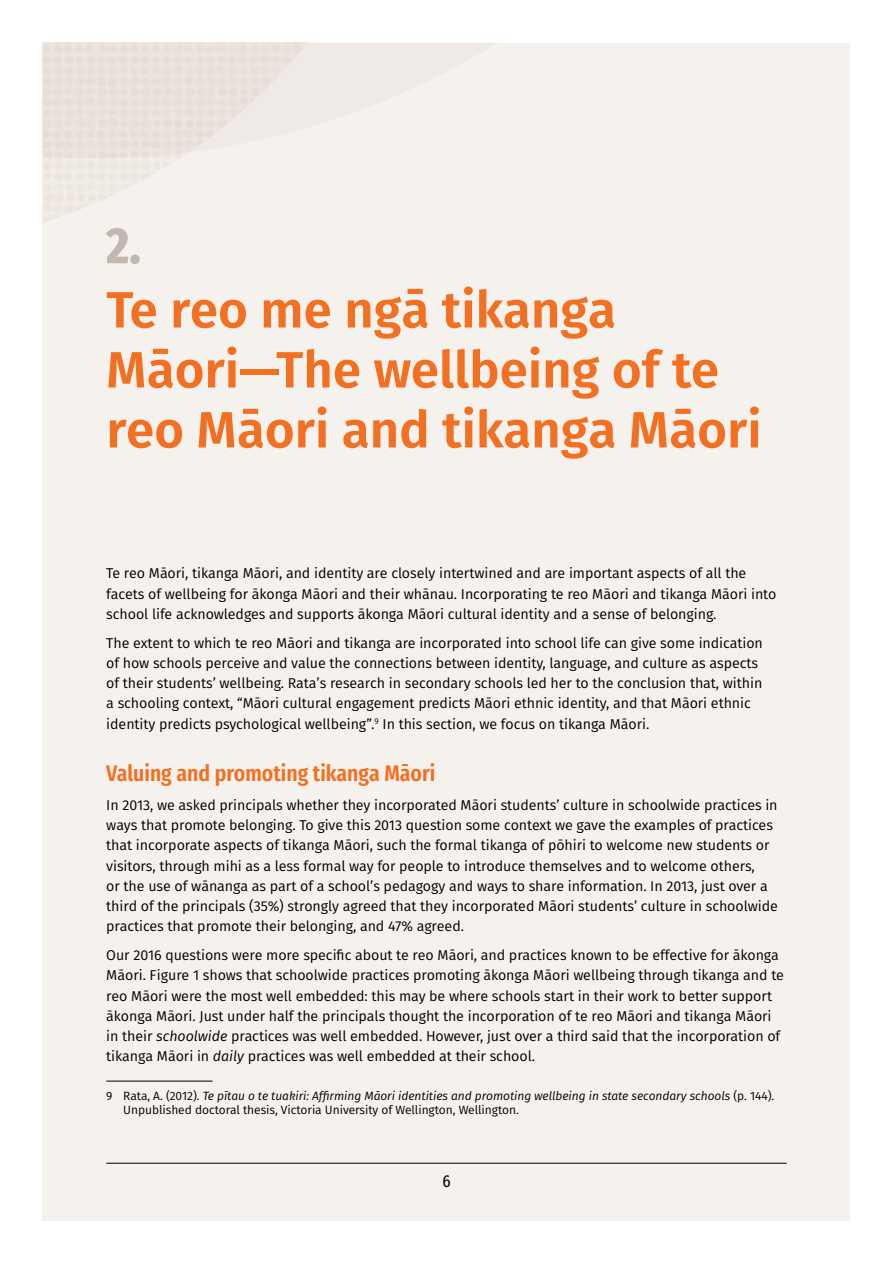
<style>
.page{position:relative;width:893px;height:1263px;background:#fff}
.page>*{position:absolute;margin:0;border:0;box-sizing:border-box;transform-origin:0 0}
.t1{font:600 51px/60px "Fira Sans";color:#f36f21}
.t2{font:800 51px "Fira Sans Condensed";color:#c1b8af}
.t3{font:600 22.5px "Fira Sans Condensed";color:#f36f21}
.t4{font:17.25px "Fira Sans Condensed";color:#000}
.t5{font:14.25px/20.2px "Fira Sans";letter-spacing:-.005em;color:#000}
.t6{font:12px/14.4px "Fira Sans";letter-spacing:-.005em;color:#000}
.s1{font-style:italic}
</style>
<div class="page">
<div style="left:43px;top:43px;width:807px;height:1177px;background:#f5f2ee"></div>
<svg style="left:43px;top:43px;width:265px;height:115px;fill:#ebe3de"></svg>
<hr style="left:106px;top:1163px;width:681px;height:1px;background:#000">
<hr style="left:106px;top:1081px;width:107px;height:1px;background:#000">
<h1 class="t2" style="left:106px;top:199px;width:36px">2.</h1>
<h1 class="t1" style="left:106px;top:277px;width:657px">Te reo me ngā tikanga<br>Māori—The wellbeing of te reo Māori and tikanga Māori</h1>
<p class="t5" style="left:106px;top:563px;width:672px">Te reo Māori, tikanga Māori, and identity are closely intertwined and are important aspects of all the facets of wellbeing for ākonga Māori and their whānau. Incorporating te reo Māori and tikanga Māori into school life acknowledges and supports ākonga Māori cultural identity and a sense of belonging.</p>
<p class="t5" style="left:106px;top:632px;width:658px">The extent to which te reo Māori and tikanga are incorporated into school life can give some indication of how schools perceive and value the connections between identity, language, and culture as aspects of their students’ wellbeing. Rata’s research in secondary schools led her to the conclusion that, within a schooling context, “Māori cultural engagement predicts Māori ethnic identity, and that Māori ethnic identity predicts psychological wellbeing”.<sup>9</sup> In this section, we focus on tikanga Māori.</p>
<h2 class="t3" style="left:106px;top:753px;width:331px">Valuing and promoting tikanga Māori</h2>
<p class="t5" style="left:106px;top:794px;width:673px">In 2013, we asked principals whether they incorporated Māori students’ culture in schoolwide practices in ways that promote belonging. To give this 2013 question some context we gave the examples of practices that incorporate aspects of tikanga Māori, such the formal tikanga of pōhiri to welcome new students or visitors, through mihi as a less formal way for people to introduce themselves and to welcome others,<br>or the use of wānanga as part of a school’s pedagogy and ways to share information. In 2013, just over a third of the principals (35%) strongly agreed that they incorporated Māori students’ culture in schoolwide practices that promote their belonging, and 47% agreed.</p>
<p class="t5" style="left:106px;top:945px;width:679px">Our 2016 questions were more specific about te reo Māori, and practices known to be effective for ākonga Māori. Figure 1 shows that schoolwide practices promoting ākonga Māori wellbeing through tikanga and te reo Māori were the most well embedded: this may be where schools start in their work to better support ākonga Māori. Just under half the principals thought the incorporation of te reo Māori and tikanga Māori in their <span class="s1">schoolwide</span> practices was well embedded. However, just over a third said that the incorporation of tikanga Māori in <span class="s1">daily</span> practices was well embedded at their school.</p>
<p class="t6" style="left:123px;top:1088px;width:652px;text-indent:-17px">9 Rata, A. (2012). <span class="s1">Te pītau o te tuakiri: Affirming Māori identities and promoting wellbeing in state secondary schools</span> (p. 144).<br>Unpublished doctoral thesis, Victoria University of Wellington, Wellington.</p>
<p class="t4" style="left:442px;top:1165px;width:10px">6</p>
</div>
